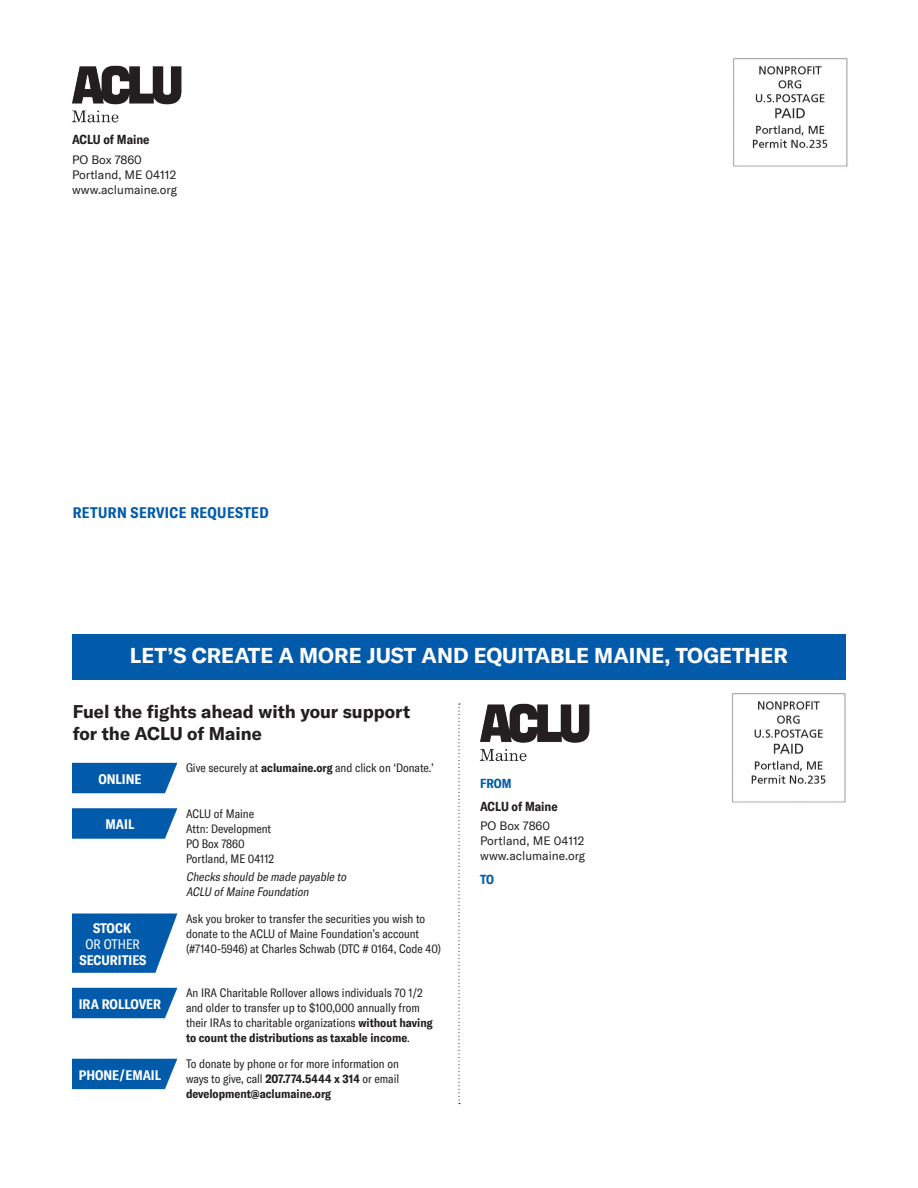
<style>
.page{position:relative;width:918px;height:1188px;background:#fff}
.page>*{position:absolute;margin:0;border:0;box-sizing:border-box;transform-origin:0 0}
.t1{font:700 21px "GT America";color:#fff}
.t2{font:700 18px/22.5px "GT America";color:#231f20}
.t3{font:700 condensed 15px "GT America";letter-spacing:.025em;color:#015aaa}
.t4{font:700 condensed 13.5px "GT America";color:#fff}
.t5{font:condensed 13.5px "GT America";color:#fff}
.t6{font:700 condensed 12.75px "GT America";color:#231f20}
.t7{font:700 condensed 12.75px "GT America";letter-spacing:-.005em;color:#015aaa}
.t8{font:condensed 12px/15px "GT America";color:#231f20}
.t9{font:12px/15px "GT America";color:#231f20}
.t10{font:italic condensed 12px/15px "GT America";color:#231f20}
.s1{font-weight:700}
</style>
<div class="page">
<img style="left:479px;top:703px;width:111px;height:59px">
<img style="left:71px;top:65px;width:111px;height:58px">
<img style="left:733px;top:58px;width:115px;height:109px">
<img style="left:732px;top:693px;width:114px;height:110px">
<div style="left:72px;top:763px;width:105px;height:30px;background:#015aaa"></div>
<svg style="left:72px;top:808px;width:105px;height:31px;background:#1365b0"></svg>
<div style="left:72px;top:988px;width:105px;height:30px;background:#015aaa"></div>
<div style="left:72px;top:1059px;width:105px;height:30px;background:#015aaa"></div>
<svg style="left:72px;top:914px;width:105px;height:59px;background:#1b6bb2"></svg>
<svg style="left:458px;top:704px;width:2px;height:400px"></svg>
<div style="left:72px;top:634px;width:774px;height:46px;background:#015aaa"></div>
<p class="t6" style="left:72px;top:132px;width:79px">ACLU of Maine</p>
<p class="t9" style="left:72px;top:152px;width:107px">PO Box 7860<br>Portland, ME 04112 www.aclumaine.org</p>
<p class="t3" style="left:73px;top:503px;width:197px">RETURN SERVICE REQUESTED</p>
<h1 class="t1" style="left:130px;top:643px;width:660px">LET’S CREATE A MORE JUST AND EQUITABLE MAINE, TOGETHER</h1>
<h2 class="t2" style="left:73px;top:700px;width:339px">Fuel the fights ahead with your support for the ACLU of Maine</h2>
<p class="t4" style="left:98px;top:771px;width:45px">ONLINE</p>
<p class="t4" style="left:106px;top:816px;width:30px">MAIL</p>
<p class="t4" style="left:93px;top:920px;width:40px">STOCK</p>
<p class="t5" style="left:85px;top:936px;width:56px">OR OTHER</p>
<p class="t4" style="left:80px;top:952px;width:68px">SECURITIES</p>
<p class="t4" style="left:79px;top:996px;width:84px">IRA ROLLOVER</p>
<p class="t4" style="left:79px;top:1067px;width:84px">PHONE/EMAIL</p>
<p class="t8" style="left:186px;top:761px;width:249px">Give securely at <span class="s1">aclumaine.org</span> and click on ‘Donate.’</p>
<p class="t8" style="left:186px;top:806px;width:90px">ACLU of Maine<br>Attn: Development<br>PO Box 7860<br>Portland, ME 04112</p>
<p class="t10" style="left:186px;top:869px;width:164px">Checks should be made payable to<br>ACLU ofMaine Foundation</p>
<p class="t8" style="left:186px;top:911px;width:257px">Ask you broker to transfer the securities you wish to donate to the ACLU of Maine Foundation’s account (#7140-5946) at Charles Schwab (DTC # 0164, Code 40)</p>
<p class="t8" style="left:186px;top:986px;width:248px">An IRA Charitable Rollover allows individuals 70 1/2 and older to transfer up to $100,000 annually from their IRAs to charitable organizations <span class="s1">without having to count the distributions as taxable income</span>.</p>
<p class="t8" style="left:186px;top:1057px;width:215px;text-align:justify">To donate by phone or for more information on ways to give, call <span class="s1">207.774.5444 x 314</span> or email <span class="s1">development@aclumaine.org</span></p>
<p class="t7" style="left:480px;top:776px;width:33px">FROM</p>
<p class="t6" style="left:480px;top:799px;width:79px">ACLU of Maine</p>
<p class="t9" style="left:480px;top:819px;width:107px">PO Box 7860<br>Portland, ME 04112 www.aclumaine.org</p>
<p class="t7" style="left:480px;top:872px;width:15px">TO</p>
</div>
